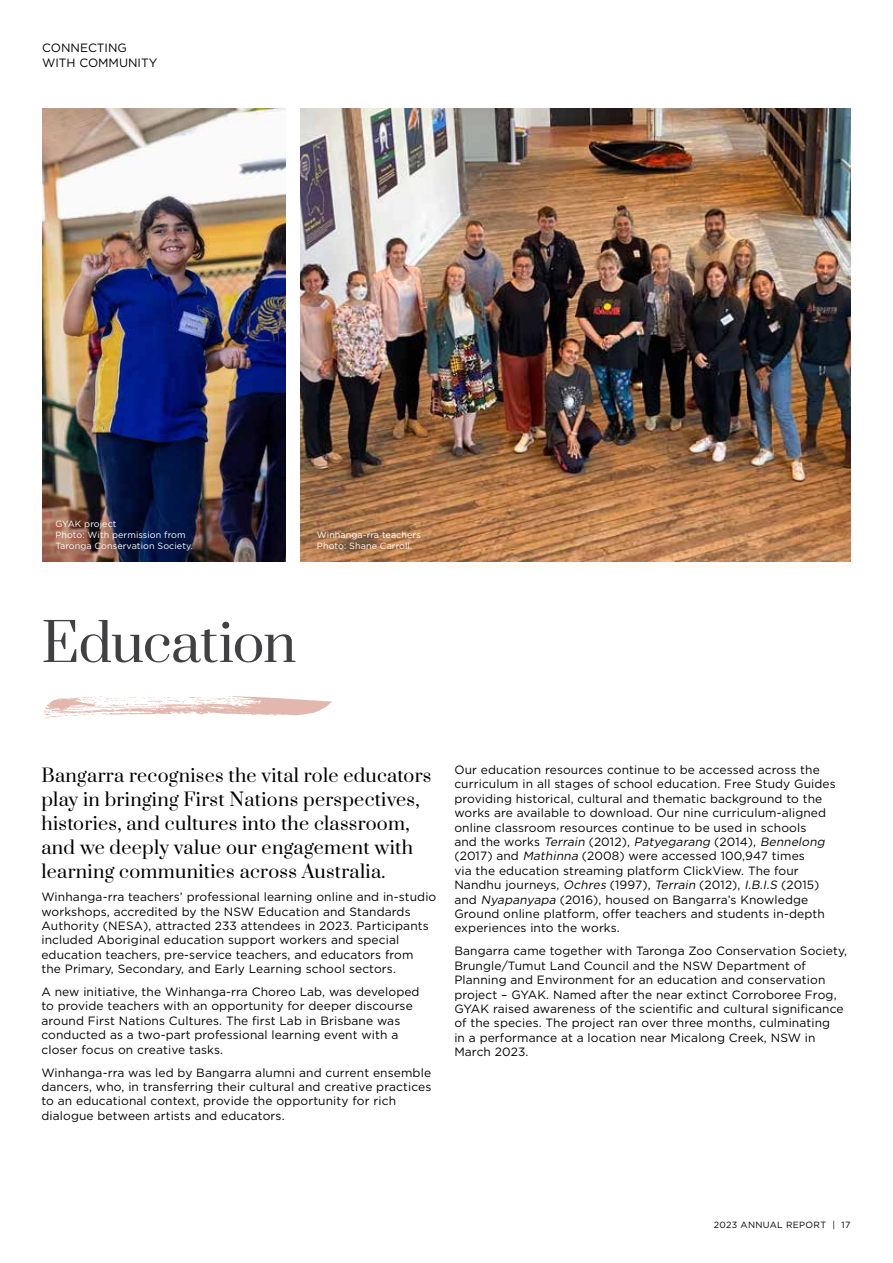
<style>
.page{position:relative;width:893px;height:1263px;background:#fff}
.page>*{position:absolute;margin:0;border:0;box-sizing:border-box;transform-origin:0 0}
.t1{font:52.5px "Prata";letter-spacing:-.02em;color:#414042}
.t2{font:18px/24px "Prata";letter-spacing:.015em;color:#000}
.t3{font:12px/14.4px "Gotham";letter-spacing:.01em;color:#000}
.t4{font:9px/10.8px "Gotham";letter-spacing:.01em;color:#fff}
.t5{font:9px "Gotham";letter-spacing:.035em;color:#000}
.s1{font-style:italic}
</style>
<div class="page">
<img style="left:42px;top:108px;width:244px;height:453px">
<img style="left:300px;top:108px;width:550px;height:453px">
<svg style="left:44px;top:696px;width:288px;height:23px"></svg>
<p class="t3" style="left:42px;top:40px;width:117px">CONNECTING<br>WITH COMMUNITY</p>
<p class="t4" style="left:55px;top:518px;width:139px">GYAK project<br>Photo: With permission from<br>Taronga Conservation Society.</p>
<p class="t4" style="left:317px;top:529px;width:105px">Winhanga-rra teachers<br>Photo: Shane Carroll.</p>
<h1 class="t1" style="left:41px;top:599px;width:256px">Education</h1>
<h2 class="t2" style="left:41px;top:763px;width:392px">Bangarra recognises the vital role educators play in bringing First Nations perspectives, histories, and cultures into the classroom, and we deeply value our engagement with learning communities across Australia.</h2>
<p class="t3" style="left:41px;top:889px;width:396px">Winhanga-rra teachers’ professional learning online and in-studio workshops, accredited by the NSW Education and Standards Authority (NESA), attracted 233 attendees in 2023. Participants included Aboriginal education support workers and special education teachers, pre-service teachers, and educators from<br>the Primary, Secondary, and Early Learning school sectors.</p>
<p class="t3" style="left:41px;top:984px;width:380px">A new initiative, the Winhanga-rra Choreo Lab, was developed to provide teachers with an opportunity for deeper discourse around First Nations Cultures. The first Lab in Brisbane was conducted as a two-part professional learning event with a closer focus on creative tasks.</p>
<p class="t3" style="left:41px;top:1065px;width:391px">Winhanga-rra was led by Bangarra alumni and current ensemble dancers, who, in transferring their cultural and creative practices to an educational context, provide the opportunity for rich dialogue between artists and educators.</p>
<p class="t3" style="left:454px;top:762px;width:383px">Our education resources continue to be accessed across the curriculum in all stages of school education. Free Study Guides providing historical, cultural and thematic background to the works are available to download. Our nine curriculum-aligned online classroom resources continue to be used in schools<br>a n d t h e wo r ks <span class="s1">Terrain</span> ( 2 01 2 ) , <span class="s1">Patyegarang</span> ( 2 01 4 ) , <span class="s1">Bennelong </span>(2017) and <span class="s1">Mathinna</span> (2008) were accessed 100,947 times<br>via the education streaming platform ClickView. The four Nandhu journeys, <span class="s1">Ochres</span> (1997), <span class="s1">Terrain</span> (2012), <span class="s1">I.B.I.S</span> (2015) and <span class="s1">Nyapanyapa</span> (2016), housed on Bangarra’s Knowledge Ground online platform, offer teachers and students in-depth experiences into the works.</p>
<p class="t3" style="left:454px;top:943px;width:394px">Bangarra came together with Taronga Zoo Conservation Society, Brungle/Tumut Land Council and the NSW Department of Planning and Environment for an education and conservation project – GYAK. Named after the near extinct Corroboree Frog, GYAK raised awareness of the scientific and cultural significance of the species. The project ran over three months, culminating<br>in a performance at a location near Micalong Creek, NSW in March 2023.</p>
<p class="t5" style="left:714px;top:1219px;width:138px">2023 ANNUAL REPORT | 17</p>
</div>
